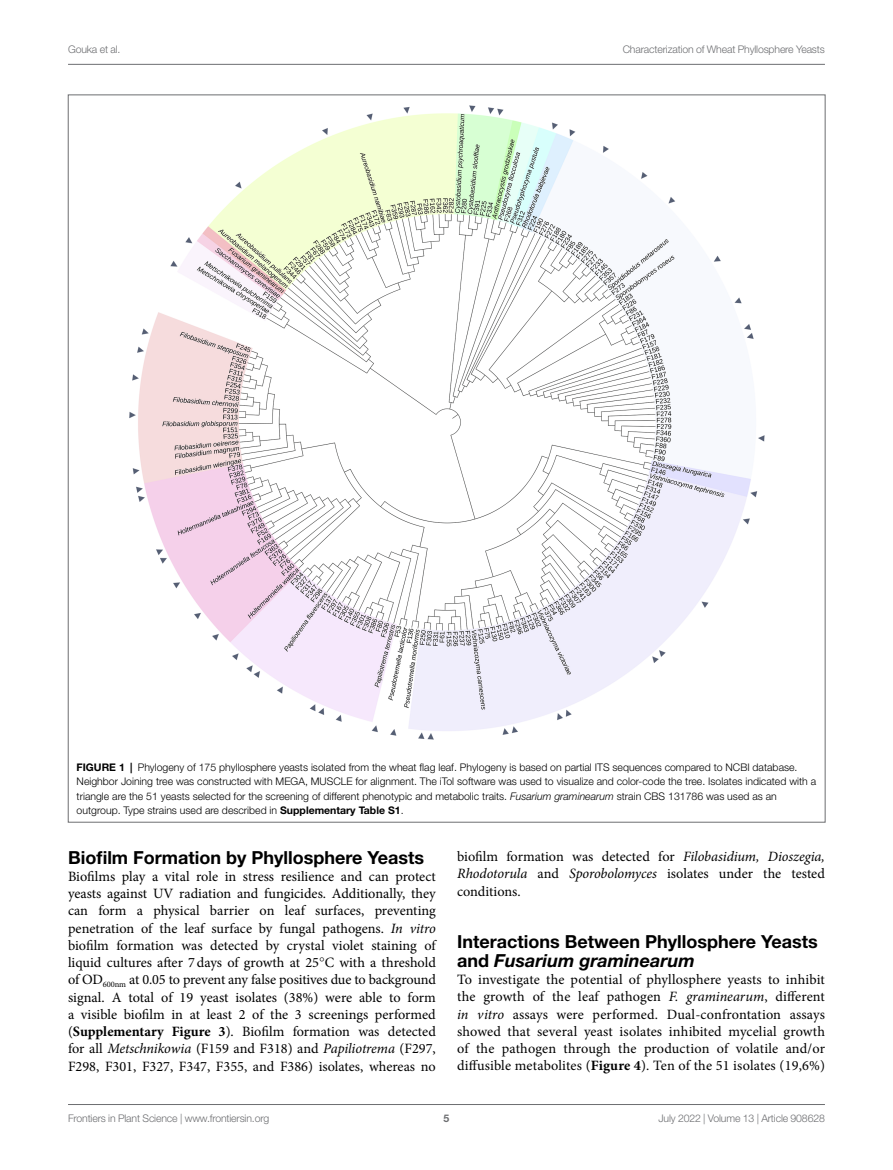
<style>
.page{position:relative;width:893px;height:1170px;background:#fff}
.page>*{position:absolute;margin:0;border:0;box-sizing:border-box;transform-origin:0 0}
.HEAD_2{font:700 18px/18.8px "Helvetica Neue LT Std";color:#000}
.TEXT_FLUSH{font:14.25px/17.2px "Minion Pro";color:#000;text-align:justify}
.FIG_LEG{font:300 10.5px/14.2px "Helvetica Neue LT Std";color:#000}
.t1{font:300 10.5px "Helvetica Neue LT Std";letter-spacing:-.015em;color:#6d6e71}
.t2{font:700 10.5px "Helvetica Neue LT Std";color:#6d6e71}
.s1{font-weight:700}
.s2{font-style:italic}
.s3{font-family:"STIX General"}
</style>
<div class="page">
<hr style="left:68px;top:64px;width:757px;height:1px;background:#6d6e71">
<hr style="left:68px;top:1104px;width:757px;height:1px;background:#6d6e71">
<img style="left:129px;top:105px;width:636px;height:635px">
<p class="t1" style="left:68px;top:42px;width:54px">Gouka et al.</p>
<p class="t1" style="left:623px;top:42px;width:204px">Characterization of Wheat Phyllosphere Yeasts</p>
<p class="FIG_LEG" style="left:77px;top:759px;width:741px"><span class="s1">FIGURE 1 |</span> Phylogeny of 175 phyllosphere yeasts isolated from the wheat flag leaf. Phylogeny is based on partial ITS sequences compared to NCBI database.<br>Neighbor Joining tree was constructed with MEGA, MUSCLE for alignment. The iTol software was used to visualize and color-code the tree. Isolates indicated with a triangle are the 51 yeasts selected for the screening of different phenotypic and metabolic traits. <span class="s2">Fusarium graminearum</span> strain CBS 131786 was used as an outgroup. Type strains used are described in <span class="s1">Supplementary Table S1</span>.</p>
<p class="HEAD_2" style="left:68px;top:847px;width:358px">Biofilm Formation by Phyllosphere Yeasts</p>
<p class="TEXT_FLUSH" style="left:68px;top:867px;width:369px">Biofilms play a vital role in stress resilience and can protect yeasts against UV radiation and fungicides. Additionally, they can form a physical barrier on leaf surfaces, preventing penetration of the leaf surface by fungal pathogens. <span class="s2">In vitro </span>biofilm formation was detected by crystal violet staining of liquid cultures after 7days of growth at 25<span class="s3">°</span>C with a threshold of OD<sub>600nm</sub> at 0.05 to prevent any false positives due to background signal. A total of 19 yeast isolates (38%) were able to form a visible biofilm in at least 2 of the 3 screenings performed (<span class="s1">Supplementary Figure 3</span>). Biofilm formation was detected for all <span class="s2">Metschnikowia</span> (F159 and F318) and <span class="s2">Papiliotrema</span> (F297, F298, F301, F327, F347, F355, and F386) isolates, whereas no</p>
<p class="TEXT_FLUSH" style="left:457px;top:847px;width:369px">biofilm formation was detected for <span class="s2">Filobasidium, Dioszegia, Rhodotorula</span> and <span class="s2">Sporobolomyces</span> isolates under the tested conditions.</p>
<p class="HEAD_2" style="left:457px;top:931px;width:362px">Interactions Between Phyllosphere Yeasts and <span class="s2">Fusarium graminearum</span></p>
<p class="TEXT_FLUSH" style="left:457px;top:970px;width:369px">To investigate the potential of phyllosphere yeasts to inhibit the growth of the leaf pathogen <span class="s2">F. graminearum</span>, different <span class="s2">in vitro</span> assays were performed. Dual-confrontation assays showed that several yeast isolates inhibited mycelial growth of the pathogen through the production of volatile and/or diffusible metabolites (<span class="s1">Figure 4</span>). Ten of the 51 isolates (19,6%)</p>
<p class="t1" style="left:68px;top:1111px;width:203px">Frontiers in Plant Science | www.frontiersin.org</p>
<p class="t2" style="left:444px;top:1111px;width:7px">5</p>
<p class="t1" style="left:658px;top:1111px;width:168px">July 2022 | Volume 13 | Article 908628</p>
</div>
